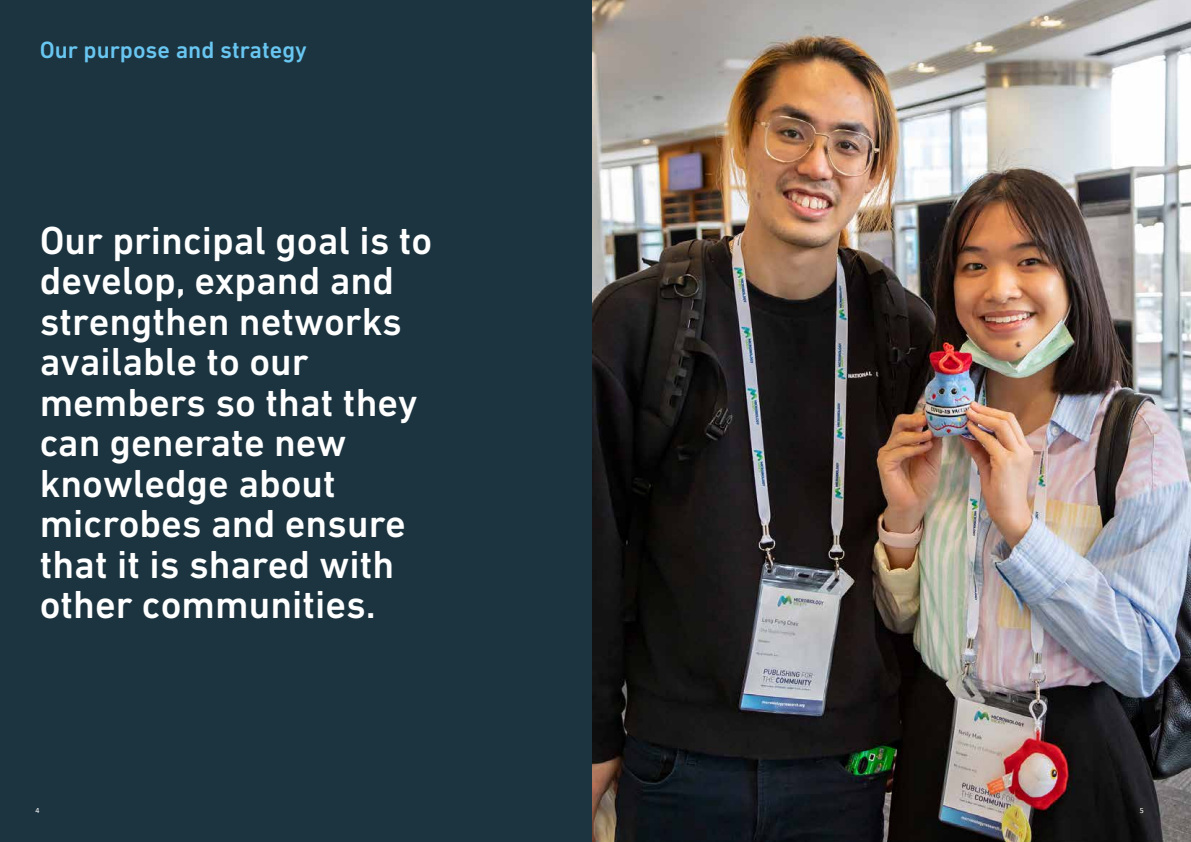
<style>
.page{position:relative;width:1191px;height:842px;background:#1c3440}
.page>*{position:absolute;margin:0;border:0;box-sizing:border-box;transform-origin:0 0}
.t1{font:500 39.8px/40.5px "DIN Next LT Pro";color:#fff}
.t2{font:500 24px "DIN Next LT Pro";color:#68c6f1}
.t3{font:8px "Calibri";color:#fff}
</style>
<div class="page">
<img style="left:592px;top:0;width:599px;height:842px">
<p class="t2" style="left:40px;top:36px;width:269px">Our purpose and strategy</p>
<p class="t1" style="left:40px;top:220px;width:394px">Our principal goal is to develop, expand and strengthen networks available to our members so that they can generate new knowledge about microbes and ensure that it is shared with other communities.</p>
<p class="t3" style="left:36px;top:805px;width:6px">4</p>
<p class="t3" style="left:1140px;top:805px;width:6px">5</p>
</div>
